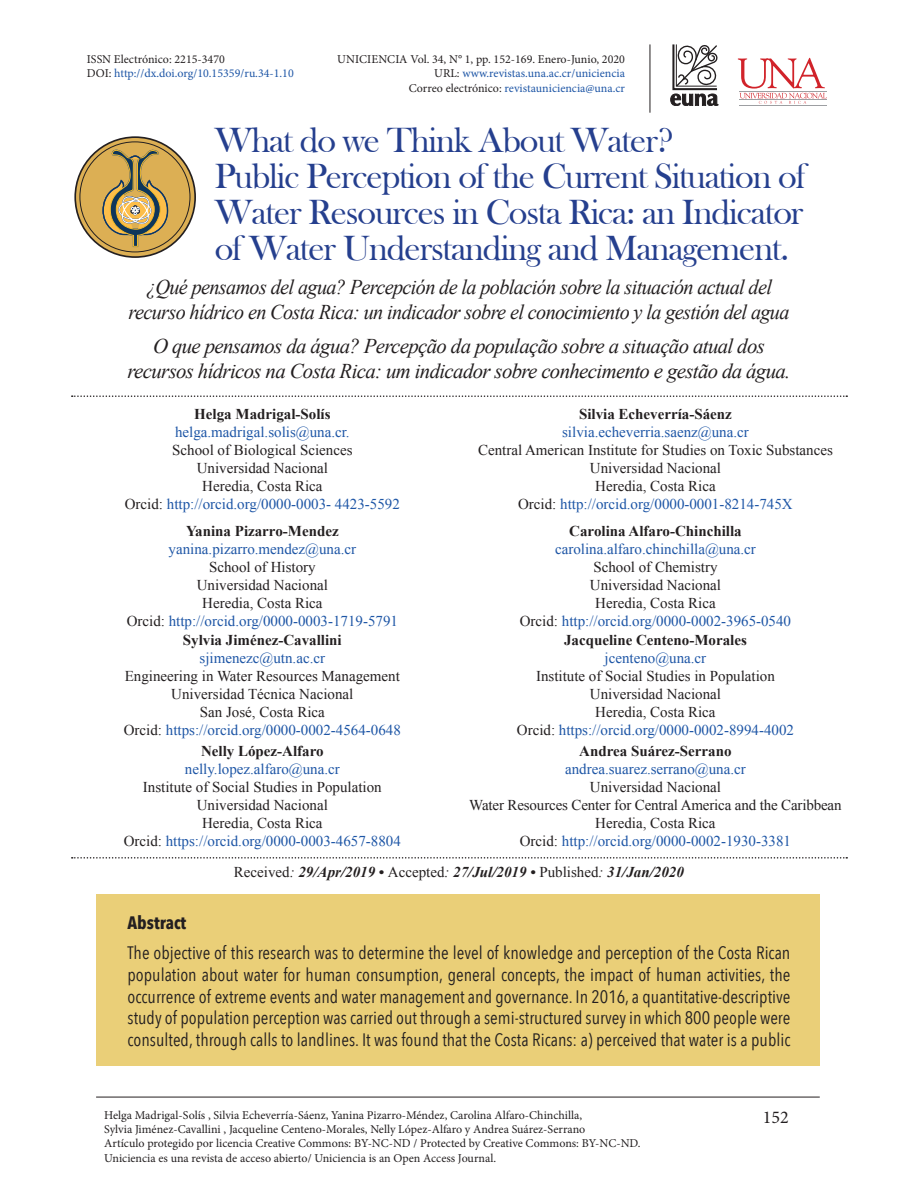
<style>
.page{position:relative;width:918px;height:1188px;background:#fff}
.page>*{position:absolute;margin:0;border:0;box-sizing:border-box;transform-origin:0 0}
.t1{font:36px/36px "Bask Old Face";letter-spacing:-.03em;color:#253f8e}
.t2{font:italic 21px/25.2px "Times New Roman";letter-spacing:-.03em;color:#231f20;text-align:center;scale:.96 1}
.t3{font:italic 21px/25.2px "Times New Roman";letter-spacing:-.03em;color:#231f20;text-align:center}
.t4{font:18px/21.6px "Avenir Next Condensed";color:#231f20;text-align:justify}
.t5{font:700 18px "Avenir Next Condensed";color:#231f20}
.t6{font:18px "Minion Pro";color:#231f20}
.t7{font:15px/18px "Times New Roman";color:#231f20;text-align:center}
.t8{font:15px "Times New Roman";color:#1e56a6}
.t9{font:700 15px "Times New Roman";color:#231f20}
.t10{font:italic 700 15px "Times New Roman";color:#231f20}
.t11{font:12px/14.4px "Minion Pro";color:#231f20}
.t12{font:12px/14.4px "Minion Pro";color:#1e56a6}
.s1{color:#231f20}
.s2{color:#1e56a6}
.s3{font-weight:400;font-style:normal}
.s4{font-weight:400}
</style>
<div class="page">
<hr style="left:96px;top:1097px;width:724px;height:1px;background:#231f20">
<svg style="left:670px;top:44px;width:48px;height:62px"></svg>
<svg style="left:738px;top:58px;width:89px;height:46px"></svg>
<hr style="left:740px;top:99px;width:87px;height:1px;background:#9d9fa2">
<hr style="left:740px;top:91px;width:87px;height:1px;background:#9d9fa2">
<hr style="left:740px;top:105px;width:87px;height:1px;background:#9d9fa2">
<hr style="left:650px;top:44px;width:1px;height:69px;background:#231f20">
<svg style="left:75px;top:137px;width:120px;height:120px;fill:#dcaf54"></svg>
<div style="left:74px;top:136px;width:122px;height:122px;border:2px solid #231f20;border-radius:50%"></div>
<svg style="left:102px;top:149px;width:67px;height:99px"></svg>
<div style="left:96px;top:894px;width:724px;height:171px;background:#eacf78"></div>
<svg style="left:72px;top:857px;width:775px;height:2px"></svg>
<svg style="left:72px;top:395px;width:775px;height:2px"></svg>
<p class="t12" style="left:87px;top:52px;width:208px"><span class="s1">ISSN Electrónico: 2215-3470<br>DOI:</span> http://dx.doi.org/10.15359/ru.34-1.10</p>
<p class="t11" style="left:337px;top:52px;width:289px;text-align:right">UNICIENCIA Vol. 34, N° 1, pp. 152-169. Enero-Junio, 2020<br>URL: <span class="s2">www.revistas.una.ac.cr/uniciencia<br></span>Correo electrónico: <span class="s2">revistauniciencia@una.cr</span></p>
<h1 class="t1" style="left:215px;top:123px;width:593px">What do we Think About Water?<br>Public Perception of the Current Situation of Water Resources in Costa Rica: an Indicator of Water Understanding and Management.</h1>
<h2 class="t2" style="left:129px;top:274px;width:690px">¿Qué pensamos del agua? Percepción de la población sobre la situación actual del recurso hídrico en Costa Rica: un indicador sobre el conocimiento y la gestión del agua</h2>
<h2 class="t3" style="left:128px;top:333px;width:664px">O que pensamos da água? Percepção da população sobre a situação atual dos recursos hídricos na Costa Rica: um indicador sobre conhecimento e gestão da água.</h2>
<p class="t9" style="left:194px;top:403px;width:138px">Helga Madrigal-Solís</p>
<p class="t8" style="left:175px;top:422px;width:176px">helga.madrigal.solis@una.cr.</p>
<p class="t7" style="left:125px;top:441px;width:277px">School of Biological Sciences<br>Universidad Nacional<br>Heredia, Costa Rica<br>Orcid: <span class="s2">http://orcid.org/0000-0003- 4423-5592</span></p>
<p class="t9" style="left:579px;top:404px;width:154px">Silvia Echeverría-Sáenz</p>
<p class="t8" style="left:562px;top:422px;width:188px">silvia.echeverria.saenz@una.cr</p>
<p class="t7" style="left:478px;top:441px;width:356px">Central American Institute for Studies on Toxic Substances Universidad Nacional<br>Heredia, Costa Rica<br>Orcid: <span class="s2">http://orcid.org/0000-0001-8214-745X</span></p>
<p class="t9" style="left:186px;top:520px;width:154px">Yanina Pizarro-Mendez</p>
<p class="t8" style="left:169px;top:538px;width:189px">yanina.pizarro.mendez@una.cr</p>
<p class="t7" style="left:127px;top:557px;width:273px">School of History<br>Universidad Nacional<br>Heredia, Costa Rica<br>Orcid: <span class="s2">http://orcid.org/0000-0003-1719-5791</span></p>
<p class="t9" style="left:183px;top:630px;width:160px">Sylvia Jiménez-Cavallini</p>
<p class="t8" style="left:200px;top:648px;width:127px">sjimenezc@utn.ac.cr</p>
<p class="t7" style="left:124px;top:667px;width:279px">Engineering in Water Resources Management Universidad Técnica Nacional<br>San José, Costa Rica<br>Orcid: <span class="s2">https://orcid.org/0000-0002-4564-0648</span></p>
<p class="t9" style="left:201px;top:740px;width:124px">Nelly López-Alfaro</p>
<p class="t8" style="left:185px;top:759px;width:156px">nelly.lopez.alfaro@una.cr</p>
<p class="t7" style="left:124px;top:777px;width:279px">Institute of Social Studies in Population Universidad Nacional<br>Heredia, Costa Rica<br>Orcid: <span class="s2">https://orcid.org/0000-0003-4657-8804</span></p>
<p class="t9" style="left:569px;top:520px;width:174px">Carolina Alfaro-Chinchilla</p>
<p class="t8" style="left:555px;top:538px;width:202px">carolina.alfaro.chinchilla@una.cr</p>
<p class="t7" style="left:520px;top:557px;width:273px">School of Chemistry<br>Universidad Nacional<br>Heredia, Costa Rica<br>Orcid: <span class="s2">http://orcid.org/0000-0002-3965-0540</span></p>
<p class="t9" style="left:564px;top:629px;width:184px">Jacqueline Centeno-Morales</p>
<p class="t8" style="left:605px;top:648px;width:103px">jcenteno@una.cr</p>
<p class="t7" style="left:517px;top:667px;width:279px">Institute of Social Studies in Population Universidad Nacional<br>Heredia, Costa Rica<br>Orcid: <span class="s2">https://orcid.org/0000-0002-8994-4002</span></p>
<p class="t9" style="left:579px;top:740px;width:154px">Andrea Suárez-Serrano</p>
<p class="t8" style="left:565px;top:759px;width:182px">andrea.suarez.serrano@una.cr</p>
<p class="t7" style="left:469px;top:777px;width:374px">Universidad Nacional<br>Water Resources Center for Central America and the Caribbean Heredia, Costa Rica<br>Orcid: <span class="s2">http://orcid.org/0000-0002-1930-3381</span></p>
<p class="t10" style="left:234px;top:861px;width:452px"><span class="s3">Received</span><span class="s4">:</span> 29/Apr/2019 • <span class="s3">Accepted</span><span class="s4">:</span> 27/Jul/2019 • <span class="s3">Published</span><span class="s4">:</span> 31/Jan/2020</p>
<p class="t5" style="left:128px;top:911px;width:60px">Abstract</p>
<p class="t4" style="left:128px;top:941px;width:664px">The objective of this research was to determine the level of knowledge and perception of the Costa Rican population about water for human consumption, general concepts, the impact of human activities, the occurrence of extreme events and water management and governance. In 2016, a quantitative-descriptive study of population perception was carried out through a semi-structured survey in which 800 people were consulted, through calls to landlines. It was found that the Costa Ricans: a) perceived that water is a public</p>
<p class="t11" style="left:104px;top:1108px;width:538px">Helga Madrigal-Solís , Silvia Echeverría-Sáenz, Yanina Pizarro-Méndez, Carolina Alfaro-Chinchilla,<br>Sylvia Jiménez-Cavallini , Jacqueline Centeno-Morales, Nelly López-Alfaro y Andrea Suárez-Serrano<br>Artículo protegido por licencia Creative Commons: BY-NC-ND / Protected by Creative Commons: BY-NC-ND.<br>Uniciencia es una revista de acceso abierto/ Uniciencia is an Open Access Journal.</p>
<p class="t6" style="left:763px;top:1105px;width:27px">152</p>
</div>
